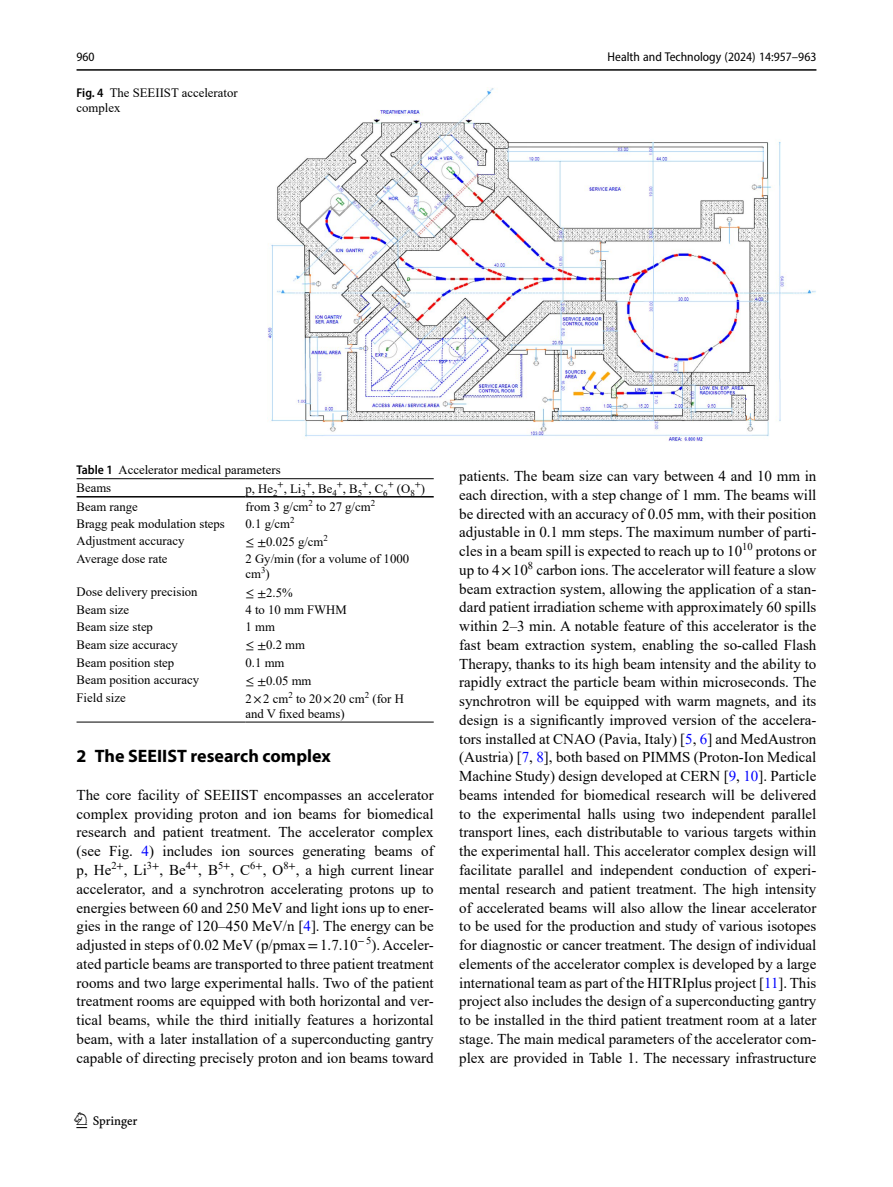
<style>
.page{position:relative;width:893px;height:1187px;background:#fff}
.page>*{position:absolute;margin:0;border:0;box-sizing:border-box;transform-origin:0 0}
.t1{font:22.5px "Springnew";color:#000}
.Head_1{font:700 18px "Myriad Pro";color:#000}
.Body_Text{font:15px/18.8px "Times New Roman";color:#000;text-align:justify}
.Table_Body{font:12.75px/15px "Times New Roman";color:#000}
.t2{font:semi-condensed 12.75px "Myriad Pro";color:#000}
.Table_Caption{font:12.75px "Times New Roman";color:#000}
.Figure_Caption_Side{font:12.75px/15px "Times New Roman";color:#000}
.Table_Head{font:12.75px "Times New Roman";color:#000}
.Table_Head-2{font:8.85px "STIX";color:#000}
.s1{font-family:"Myriad Pro";font-weight:600;font-stretch:semi-condensed}
.s2{font-family:"Times New Roman";font-size:12.75px}
.s3{font-family:"STIX"}
.s4{color:#00f}
</style>
<div class="page">
<hr style="left:77px;top:69px;width:739px;height:2px;background:#000">
<hr style="left:77px;top:496px;width:169px;height:1px;background:#000">
<hr style="left:246px;top:478px;width:188px;height:1px;background:#000">
<hr style="left:246px;top:496px;width:188px;height:1px;background:#000">
<hr style="left:77px;top:721px;width:169px;height:1px;background:#000">
<hr style="left:246px;top:721px;width:188px;height:1px;background:#000">
<hr style="left:77px;top:478px;width:169px;height:1px;background:#000">
<img style="left:268px;top:88px;width:548px;height:353px">
<p class="t2" style="left:77px;top:49px;width:20px">960</p>
<p class="Figure_Caption_Side" style="left:77px;top:84px;width:163px"><span class="s1">Fig. 4</span> The SEEIIST accelerator complex</p>
<p class="t2" style="left:608px;top:49px;width:210px">Health and Technology (2024) 14:957–963</p>
<p class="Table_Caption" style="left:77px;top:461px;width:206px"><span class="s1">Table 1</span> Accelerator medical parameters</p>
<p class="Table_Head" style="left:77px;top:478px;width:36px">Beams</p>
<p class="Table_Head" style="left:246px;top:479px;width:171px">p, He<sub>2</sub><sup>+</sup>, Li<sub>3</sub><sup>+</sup>, Be<sub>4</sub><sup>+</sup>, B<sub>5</sub><sup>+</sup>, C<sub>6</sub><sup>+</sup> (O<sub>8</sub></p>
<p class="Table_Head-2" style="left:415px;top:478px;width:12px">+<span class="s2">)</span></p>
<p class="Table_Body" style="left:77px;top:498px;width:63px">Beam range</p>
<p class="Table_Body" style="left:246px;top:498px;width:131px">from 3 g/cm<sup>2</sup> to 27 g/cm<sup>2</sup></p>
<p class="Table_Body" style="left:77px;top:516px;width:150px">Bragg peak modulation steps</p>
<p class="Table_Body" style="left:246px;top:516px;width:51px">0.1 g/cm<sup>2</sup></p>
<p class="Table_Body" style="left:77px;top:533px;width:109px">Adjustment accuracy</p>
<p class="Table_Body" style="left:246px;top:534px;width:84px"><span class="s3">≤ ±</span>0.025 g/cm<sup>2</sup></p>
<p class="Table_Body" style="left:77px;top:551px;width:93px">Average dose rate</p>
<p class="Table_Body" style="left:246px;top:551px;width:165px">2 Gy/min (for a volume of 1000 cm<sup>3</sup>)</p>
<p class="Table_Body" style="left:77px;top:583px;width:123px">Dose delivery precision</p>
<p class="Table_Body" style="left:246px;top:584px;width:49px"><span class="s3">≤ ±</span>2.5%</p>
<p class="Table_Body" style="left:77px;top:601px;width:54px">Beam size</p>
<p class="Table_Body" style="left:246px;top:601px;width:103px">4 to 10 mm FWHM</p>
<p class="Table_Body" style="left:77px;top:619px;width:78px">Beam size step</p>
<p class="Table_Body" style="left:246px;top:619px;width:31px">1 mm</p>
<p class="Table_Body" style="left:77px;top:636px;width:103px">Beam size accuracy</p>
<p class="Table_Body" style="left:246px;top:637px;width:61px"><span class="s3">≤ ±</span>0.2 mm</p>
<p class="Table_Body" style="left:77px;top:654px;width:99px">Beam position step</p>
<p class="Table_Body" style="left:246px;top:654px;width:40px">0.1 mm</p>
<p class="Table_Body" style="left:77px;top:671px;width:124px">Beam position accuracy</p>
<p class="Table_Body" style="left:246px;top:672px;width:67px"><span class="s3">≤ ±</span>0.05 mm</p>
<p class="Table_Body" style="left:77px;top:690px;width:51px">Field size</p>
<p class="Table_Body" style="left:246px;top:690px;width:160px">2<span class="s3">×</span>2 cm<sup>2</sup> to 20<span class="s3">×</span>20 cm<sup>2</sup> (for H and V fixed beams)</p>
<p class="Head_1" style="left:77px;top:744px;width:256px">2 The SEEIIST research complex</p>
<p class="Body_Text" style="left:77px;top:785px;width:359px">The core facility of SEEIIST encompasses an accelerator complex providing proton and ion beams for biomedical research and patient treatment. The accelerator complex (see Fig. <span class="s4">4</span>) includes ion sources generating beams of p, He<sup>2</sup><sup>+</sup>, Li<sup>3</sup><sup>+</sup>, Be<sup>4</sup><sup>+</sup>, B<sup>5</sup><sup>+</sup>, C<sup>6</sup><sup>+</sup>, O<sup>8</sup><sup>+</sup>, a high current linear accelerator, and a synchrotron accelerating protons up to energies between 60 and 250 MeV and light ions up to ener&shy;gies in the range of 120–450 MeV/n [<span class="s4">4</span>]. The energy can be adjusted in steps of 0.02 MeV (p/pmax<span class="s3">=</span>1.7.10<sup>−</sup><sup>5</sup>). Acceler&shy;ated particle beams are transported to three patient treatment rooms and two large experimental halls. Two of the patient treatment rooms are equipped with both horizontal and ver&shy;tical beams, while the third initially features a horizontal beam, with a later installation of a superconducting gantry capable of directing precisely proton and ion beams toward</p>
<h1 class="t1" style="left:77px;top:1107px;width:63px">1 3</h1>
<p class="Body_Text" style="left:459px;top:466px;width:359px">patients. The beam size can vary between 4 and 10 mm in each direction, with a step change of 1 mm. The beams will be directed with an accuracy of 0.05 mm, with their position adjustable in 0.1 mm steps. The maximum number of parti&shy;cles in a beam spill is expected to reach up to 10<sup>10</sup> protons or up to 4<span class="s3">×</span>10<sup>8</sup> carbon ions. The accelerator will feature a slow beam extraction system, allowing the application of a stan&shy;dard patient irradiation scheme with approximately 60 spills within 2–3 min. A notable feature of this accelerator is the fast beam extraction system, enabling the so-called Flash Therapy, thanks to its high beam intensity and the ability to rapidly extract the particle beam within microseconds. The synchrotron will be equipped with warm magnets, and its design is a significantly improved version of the accelera&shy;tors installed at CNAO (Pavia, Italy) [<span class="s4">5</span>, <span class="s4">6</span>] and MedAustron (Austria) [<span class="s4">7</span>, <span class="s4">8</span>], both based on PIMMS (Proton-Ion Medical Machine Study) design developed at CERN [<span class="s4">9</span>, <span class="s4">10</span>]. Particle beams intended for biomedical research will be delivered to the experimental halls using two independent parallel transport lines, each distributable to various targets within the experimental hall. This accelerator complex design will facilitate parallel and independent conduction of experi&shy;mental research and patient treatment. The high intensity of accelerated beams will also allow the linear accelerator to be used for the production and study of various isotopes for diagnostic or cancer treatment. The design of individual elements of the accelerator complex is developed by a large international team as part of the HITRIplus project [<span class="s4">11</span>]. This project also includes the design of a superconducting gantry to be installed in the third patient treatment room at a later stage. The main medical parameters of the accelerator com&shy;plex are provided in Table 1. The necessary infrastructure</p>
</div>
